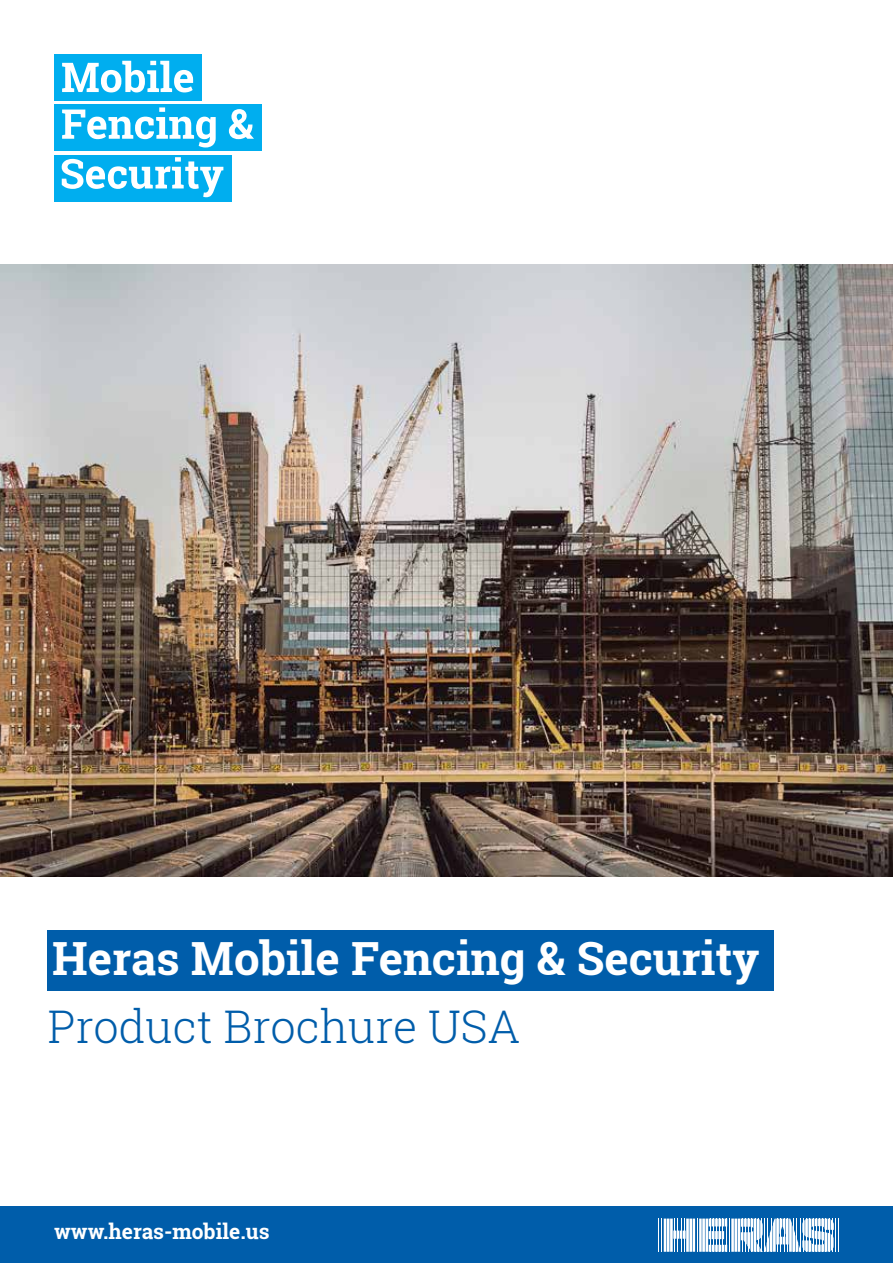
<style>
.page{position:relative;width:893px;height:1263px;background:#fff}
.page>*{position:absolute;margin:0;border:0;box-sizing:border-box;transform-origin:0 0}
.t1{font:700 45.75px "Roboto Slab";color:#fff}
.t2{font:300 45px "Roboto Slab";color:#005daa}
.t3{font:700 21px "Roboto Slab";color:#fff}
</style>
<div class="page">
<div style="left:48px;top:930px;width:726px;height:60px;background:#005daa"></div>
<div style="left:0;top:1206px;width:893px;height:57px;background:#005daa"></div>
<img style="left:0;top:264px;width:893px;height:612px">
<hr style="left:658px;top:1218px;width:1px;height:34px;background:#fff">
<hr style="left:661px;top:1218px;width:1px;height:34px;background:#fff">
<hr style="left:697px;top:1218px;width:1px;height:34px;background:#fff">
<hr style="left:835px;top:1218px;width:1px;height:34px;background:#fff">
<hr style="left:838px;top:1218px;width:1px;height:34px;background:#fff">
<svg style="left:664px;top:1218px;width:31px;height:34px"></svg>
<hr style="left:705px;top:1218px;width:3px;height:34px;background:#fff">
<hr style="left:702px;top:1218px;width:3px;height:34px;background:#fff">
<hr style="left:699px;top:1218px;width:3px;height:34px;background:#fff">
<svg style="left:709px;top:1218px;width:125px;height:34px"></svg>
<div style="left:54px;top:54px;width:147px;height:47px;background:#00aeef"></div>
<div style="left:54px;top:104px;width:207px;height:47px;background:#00aeef"></div>
<div style="left:54px;top:155px;width:177px;height:46px;background:#00aeef"></div>
<svg style="left:62px;top:61px;width:131px;height:31px"></svg>
<svg style="left:62px;top:107px;width:154px;height:40px"></svg>
<svg style="left:229px;top:109px;width:25px;height:30px"></svg>
<svg style="left:62px;top:157px;width:161px;height:40px"></svg>
<p class="t1" style="left:52px;top:927px;width:709px">Heras Mobile Fencing &amp; Security</p>
<p class="t2" style="left:48px;top:996px;width:474px">Product Brochure USA</p>
<p class="t3" style="left:54px;top:1216px;width:217px">www.heras-mobile.us</p>
</div>
